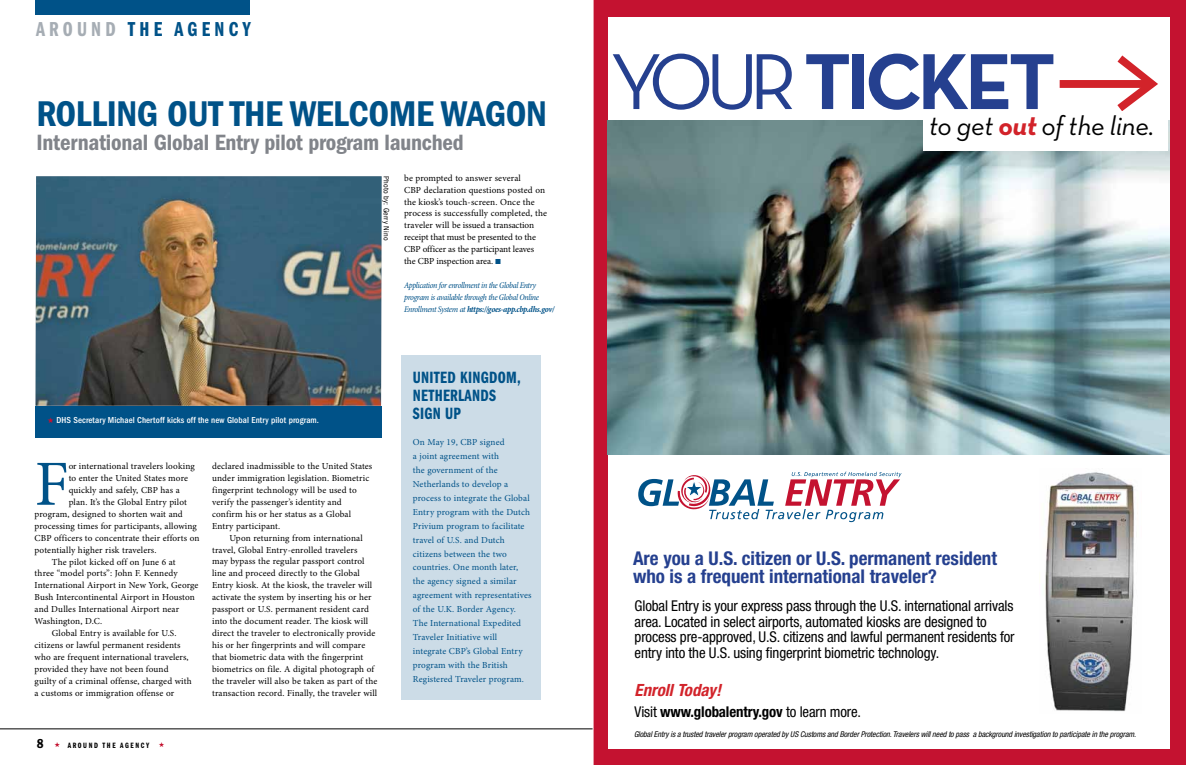
<style>
.page{position:relative;width:1186px;height:765px;background:#fff}
.page>*{position:absolute;margin:0;border:0;box-sizing:border-box;transform-origin:0 0}
.t1{font:700 80.6px "Neutra Text TF";letter-spacing:-.06em;color:#25408f}
.t2{font:64.4px "Minion Pro";color:#005288}
.t3{font:37px "ITC Franklin Gothic Std Dm Cd";letter-spacing:-.01em;color:#005288}
.t4{font:italic 27.4px "Neutra Text TF";letter-spacing:-.01em;color:#000}
.t5{font:22.9px "ITC Franklin Gothic Std Dm Cd";letter-spacing:-.01em;color:#81848a}
.t6{font:20.9px "ITC Franklin Gothic Std Dm Cp";letter-spacing:.2em;color:#005288}
.t7{font:700 condensed 19px/18.9px "Helvetica Neue LT Std";color:#25408f}
.t8{font:16.9px/17.9px "ITC Franklin Gothic Std Dm Cp";letter-spacing:.015em;color:#005288}
.t9{font:italic 700 condensed 16.9px "Helvetica Neue LT Std";color:#d2232a}
.t10{font:condensed 14.9px/15.9px "Helvetica Neue LT Std";letter-spacing:-.01em;color:#000}
.t11{font:700 condensed 14.9px "Helvetica Neue LT Std";letter-spacing:-.01em;color:#000}
.t12{font:9.2px/12px "Minion Pro";letter-spacing:.015em;color:#000}
.t13{font:9.2px/14px "Minion Pro";letter-spacing:.015em;color:#005288}
.t14{font:500 condensed 9px "ITC Franklin Gothic Std";letter-spacing:.01em;color:#fff}
.t15{font:italic condensed 8.8px/12px "Minion Pro";letter-spacing:-.045em;color:#005288}
.t16{font:italic condensed 8px "Helvetica Neue LT Std";letter-spacing:-.01em;color:#000}
.t17{font:8px "ITC Franklin Gothic Std Dm Cp";letter-spacing:.2em;color:#000}
.t18{font:condensed 8px "ITC Franklin Gothic Std";letter-spacing:.02em;color:#000}
.s1{color:#a6adb4}
.s2{font-weight:700}
.s3{color:#c41230}
.s4{font-family:"ITC Franklin Gothic Std Dm Cd";font-size:13.4px}
.s5{font-weight:400}
.s6{font-weight:700;color:#d2232a}
</style>
<div class="page">
<hr style="left:0;top:729px;width:1186px;height:1px;background:#000">
<div style="left:593px;top:0;width:593px;height:765px;background:#c41230"></div>
<div style="left:608px;top:17px;width:561px;height:732px;background:#fff"></div>
<div style="left:36px;top:0;width:214px;height:15px;background:#005288"></div>
<img style="left:607px;top:121px;width:562px;height:334px">
<div style="left:1060px;top:80px;width:93px;height:8px;background:#d2232a"></div>
<svg style="left:1117px;top:55px;width:41px;height:56px"></svg>
<img style="left:1045px;top:472px;width:93px;height:239px">
<svg style="left:638px;top:472px;width:263px;height:50px"></svg>
<div style="left:923px;top:111px;width:245px;height:40px;background:#fff"></div>
<img style="left:36px;top:176px;width:346px;height:230px">
<div style="left:401px;top:355px;width:140px;height:344px;background:#ccdce7"></div>
<div style="left:36px;top:406px;width:346px;height:32px;background:#005288"></div>
<h3 class="t6" style="left:36px;top:18px;width:217px"><span class="s1">AROUND</span> THE AGENCY</h3>
<h3 class="t3" style="left:37px;top:92px;width:512px">Rolling out the welco me wagon</h3>
<h3 class="t5" style="left:37px;top:130px;width:429px">International Global Entry pilot program launched</h3>
<p class="t18" style="left:391px;top:176px;width:66px;rotate:90deg">Photo by: Gerry Nino</p>
<p class="t12" style="left:404px;top:172px;width:144px">be prompted to answer several<br>CBP declaration questions posted on the kiosk’s touch-screen. Once the process is successfully completed, the traveler will be issued a transaction receipt that must be presented to the CBP officer as the participant leaves the CBP inspection area.</p>
<p class="t15" style="left:404px;top:280px;width:152px">Application for enrollment in the Global Entry program is available through the Global Online<br>Enrollment System at <span class="s2">https://goes-app.cbp.dhs.gov/</span></p>
<p class="t14" style="left:47px;top:415px;width:273px"><span class="s3">★</span> DHS Secretary Michael Chertoff kicks off the new Global Entry pilot program.</p>
<h2 class="t2" style="left:35px;top:441px;width:36px">F</h2>
<p class="t12" style="left:69px;top:460px;width:128px">or international travelers looking</p>
<p class="t12" style="left:69px;top:472px;width:121px">to enter the United States more</p>
<p class="t12" style="left:69px;top:484px;width:113px">quickly and safely, CBP has a</p>
<p class="t12" style="left:69px;top:496px;width:120px">plan. It’s the Global Entry pilot</p>
<p class="t12" style="left:35px;top:508px;width:150px">program, designed to shorten wait and</p>
<p class="t12" style="left:35px;top:520px;width:164px">processing times for participants, allowing</p>
<p class="t12" style="left:35px;top:532px;width:167px">CBP officers to concentrate their efforts on</p>
<p class="t12" style="left:35px;top:544px;width:123px">potentially higher risk travelers.</p>
<p class="t12" style="left:52px;top:556px;width:125px">The pilot kicked off on June 6 at</p>
<p class="t12" style="left:35px;top:568px;width:145px">three “model ports”: John F. Kennedy</p>
<p class="t12" style="left:35px;top:580px;width:165px">International Airport in New York, George</p>
<p class="t12" style="left:35px;top:591px;width:162px">Bush Intercontinental Airport in Houston</p>
<p class="t12" style="left:35px;top:603px;width:146px">and Dulles International Airport near</p>
<p class="t12" style="left:35px;top:615px;width:69px">Washington, D.C.</p>
<p class="t12" style="left:52px;top:627px;width:126px">Global Entry is available for U.S.</p>
<p class="t12" style="left:35px;top:639px;width:147px">citizens or lawful permanent residents</p>
<p class="t12" style="left:35px;top:651px;width:156px">who are frequent international travelers,</p>
<p class="t12" style="left:35px;top:663px;width:135px">provided they have not been found</p>
<p class="t12" style="left:35px;top:675px;width:159px">guilty of a criminal offense, charged with</p>
<p class="t12" style="left:35px;top:687px;width:141px">a customs or immigration offense or</p>
<p class="t12" style="left:212px;top:460px;width:162px">declared inadmissible to the United States under immigration legislation. Biometric fingerprint technology will be used to verify the passenger’s identity and confirm his or her status as a Global Entry participant.</p>
<p class="t12" style="left:212px;top:532px;width:167px;text-indent:17px">Upon returning from international travel, Global Entry-enrolled travelers<br>may bypass the regular passport control line and proceed directly to the Global Entry kiosk. At the kiosk, the traveler will activate the system by inserting his or her passport or U.S. permanent resident card into the document reader. The kiosk will direct the traveler to electronically provide his or her fingerprints and will compare that biometric data with the fingerprint biometrics on file. A digital photograph of the traveler will also be taken as part of the transaction record. Finally, the traveler will</p>
<p class="t17" style="left:37px;top:741px;width:129px"><span class="s4">8</span> <span class="s3">★</span> AROUND THE AGENCY <span class="s3">★</span></p>
<h3 class="t8" style="left:413px;top:369px;width:109px">UNITED KINGDOM,<br>NETHERLANDS<br>SIGN UP</h3>
<p class="t13" style="left:413px;top:435px;width:120px">On May 19, CBP signed<br>a joint agreement with<br>the government of the<br>Netherlands to develop a process to integrate the Global<br>Entry program with the Dutch<br>Privium program to facilitate travel of U.S. and Dutch citizens between the two countries. One month later, the agency signed a similar agreement with representatives of the U.K. Border Agency.<br>The International Expedited<br>Traveler Initiative will integrate CBP’s Global Entry program with the British<br>Registered Traveler program.</p>
<h1 class="t1" style="left:610px;top:31px;width:448px"><span class="s5">YOUR</span> TICKET</h1>
<h3 class="t4" style="left:929px;top:109px;width:227px">to get <span class="s6">out</span> of the line.</h3>
<h3 class="t7" style="left:633px;top:548px;width:365px">Are you a U.S. citizen or U.S. permanent resident who is a frequent international traveler?</h3>
<p class="t10" style="left:635px;top:597px;width:381px">Global Entry is your express pass through the U.S. international arrivals area. Located in select airports, automated kiosks are designed to process pre-approved, U.S. citizens and lawful permanent residents for entry into the U.S. using fingerprint biometric technology.</p>
<h3 class="t9" style="left:635px;top:680px;width:88px">Enroll Today!</h3>
<h3 class="t11" style="left:635px;top:702px;width:228px"><span class="s5">Visit</span> www.globalentry.gov <span class="s5">to learn more.</span></h3>
<p class="t16" style="left:634px;top:729px;width:504px">Global Entry is a trusted traveler program operated by US Customs and Border Protection. Travelers will need to pass a background investigation to participate in the program.</p>
</div>
